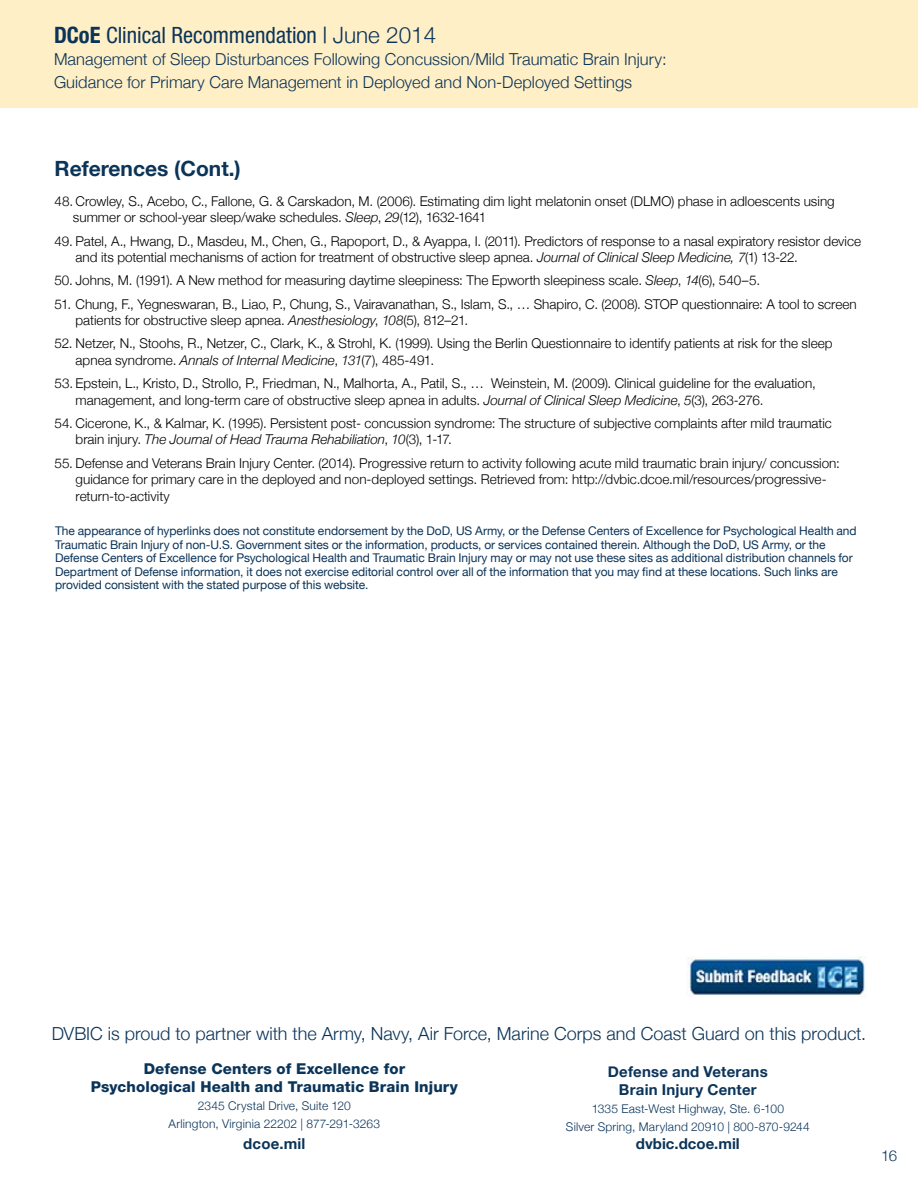
<style>
.page{position:relative;width:918px;height:1188px;background:#fff}
.page>*{position:absolute;margin:0;border:0;box-sizing:border-box;transform-origin:0 0}
.t1{font:condensed 22.5px "Helvetica Neue LT Std";color:#0b3459}
.t2{font:700 21px "Helvetica Neue";color:#0b3459}
.t3{font:300 18px "Helvetica Neue";color:#0b3459}
.t4{font:300 16.5px/22.5px "Helvetica Neue";letter-spacing:.005em;color:#0b3459}
.t5{font:800 15px/18px "Helvetica Neue";letter-spacing:.01em;color:#0b3459;text-align:center}
.t6{font:700 15px/18px "Helvetica Neue";letter-spacing:.01em;color:#0b3459;text-align:center}
.t7{font:300 15px "Helvetica Neue";color:#0b3459}
.t8{font:300 13.5px/16.5px "Helvetica Neue";color:#000}
.t9{font:12px/13.5px "Helvetica Neue";letter-spacing:-.005em;color:#0b3459}
.t10{font:300 12px/18px "Helvetica Neue";letter-spacing:.015em;color:#0b3459;text-align:center}
.s1{font-family:"Helvetica Neue";font-weight:700}
.s2{font-family:"Helvetica Neue";font-weight:300;font-stretch:normal}
.s3{font-style:italic}
</style>
<div class="page">
<div style="left:0;top:0;width:918px;height:108px;background:#ffefc6"></div>
<img style="left:687px;top:957px;width:180px;height:40px">
<h1 class="t1" style="left:54px;top:22px;width:384px"><span class="s1">DCoE</span> Clinical Recommendation | <span class="s2">June 2014</span></h1>
<p class="t4" style="left:54px;top:47px;width:614px">Management of Sleep Disturbances Following Concussion/Mild Traumatic Brain Injury:<br>Guidance for Primary Care Management in Deployed and Non-Deployed Settings</p>
<h2 class="t2" style="left:55px;top:152px;width:188px">References (Cont.)</h2>
<p class="t8" style="left:73px;top:192px;width:763px;text-indent:-18px">48. Crowley, S., Acebo, C., Fallone, G. &amp; Carskadon, M. (2006). Estimating dim light melatonin onset (DLMO) phase in adloescents using summer or school-year sleep/wake schedules. <span class="s3">Sleep</span>, <span class="s3">29</span>(12), 1632-1641</p>
<p class="t8" style="left:76px;top:232px;width:787px;text-indent:-21px">49. Patel, A., Hwang, D., Masdeu, M., Chen, G., Rapoport, D., &amp; Ayappa, I. (2011). Predictors of response to a nasal expiratory resistor device and its potential mechanisms of action for treatment of obstructive sleep apnea. <span class="s3">Journal of Clinical Sleep Medicine, 7</span>(1) 13-22.</p>
<p class="t8" style="left:55px;top:272px;width:707px">50. Johns, M. (1991). A New method for measuring daytime sleepiness: The Epworth sleepiness scale. <span class="s3">Sleep</span>, <span class="s3">14</span>(6), 540–5.</p>
<p class="t8" style="left:76px;top:295px;width:783px;text-indent:-21px">51. Chung, F., Yegneswaran, B., Liao, P., Chung, S., Vairavanathan, S., Islam, S., … Shapiro, C. (2008). STOP questionnaire: A tool to screen patients for obstructive sleep apnea. <span class="s3">Anesthesiology</span>, <span class="s3">108</span>(5), 812–21.</p>
<p class="t8" style="left:76px;top:335px;width:759px;text-indent:-21px">52. Netzer, N., Stoohs, R., Netzer, C., Clark, K., &amp; Strohl, K. (1999). Using the Berlin Questionnaire to identify patients at risk for the sleep apnea syndrome. <span class="s3">Annals of Internal Medicine</span>, <span class="s3">131</span>(7), 485-491.</p>
<p class="t8" style="left:76px;top:374px;width:742px;text-indent:-21px">53. Epstein, L., Kristo, D., Strollo, P., Friedman, N., Malhorta, A., Patil, S., … Weinstein, M. (2009). Clinical guideline for the evaluation, management, and long-term care of obstructive sleep apnea in adults. <span class="s3">Journal of Clinical Sleep Medicine</span>, <span class="s3">5</span>(3), 263-276.</p>
<p class="t8" style="left:76px;top:414px;width:758px;text-indent:-21px">54. Cicerone, K., &amp; Kalmar, K. (1995). Persistent post- concussion syndrome: The structure of subjective complaints after mild traumatic brain injury. <span class="s3">The Journal of Head Trauma Rehabiliation</span>, <span class="s3">10</span>(3), 1-17.</p>
<p class="t8" style="left:76px;top:454px;width:766px;text-indent:-21px">55. Defense and Veterans Brain Injury Center. (2014). Progressive return to activity following acute mild traumatic brain injury/ concussion: guidance for primary care in the deployed and non-deployed settings. Retrieved from: http://dvbic.dcoe.mil/resources/progressive&shy;return-to-activity</p>
<p class="t9" style="left:55px;top:525px;width:803px">The appearance of hyperlinks does not constitute endorsement by the DoD, US Army, or the Defense Centers of Excellence for Psychological Health and Traumatic Brain Injury of non-U.S. Government sites or the information, products, or services contained therein. Although the DoD, US Army, or the Defense Centers of Excellence for Psychological Health and Traumatic Brain Injury may or may not use these sites as additional distribution channels for Department of Defense information, it does not exercise editorial control over all of the information that you may find at these locations. Such links are provided consistent with the stated purpose of this website.</p>
<h3 class="t3" style="left:52px;top:1019px;width:816px">DVBIC is proud to partner with the Army, Navy, Air Force, Marine Corps and Coast Guard on this product.</h3>
<p class="t5" style="left:91px;top:1059px;width:369px">Defense Centers of Excellence for<br>Psychological Health and Traumatic Brain Injury</p>
<p class="t10" style="left:169px;top:1096px;width:213px">2345 Crystal Drive, Suite 120<br>Arlington, Virginia 22202 | 877-291-3263</p>
<p class="t6" style="left:243px;top:1135px;width:64px">dcoe.mil</p>
<p class="t6" style="left:608px;top:1063px;width:161px">Defense and Veterans<br>Brain Injury Center</p>
<p class="t10" style="left:566px;top:1099px;width:245px">1335 East-West Highway, Ste. 6-100<br>Silver Spring, Maryland 20910 | 800-870-9244</p>
<p class="t6" style="left:636px;top:1135px;width:105px">dvbic.dcoe.mil</p>
<p class="t7" style="left:881px;top:1144px;width:17px">16</p>
</div>
